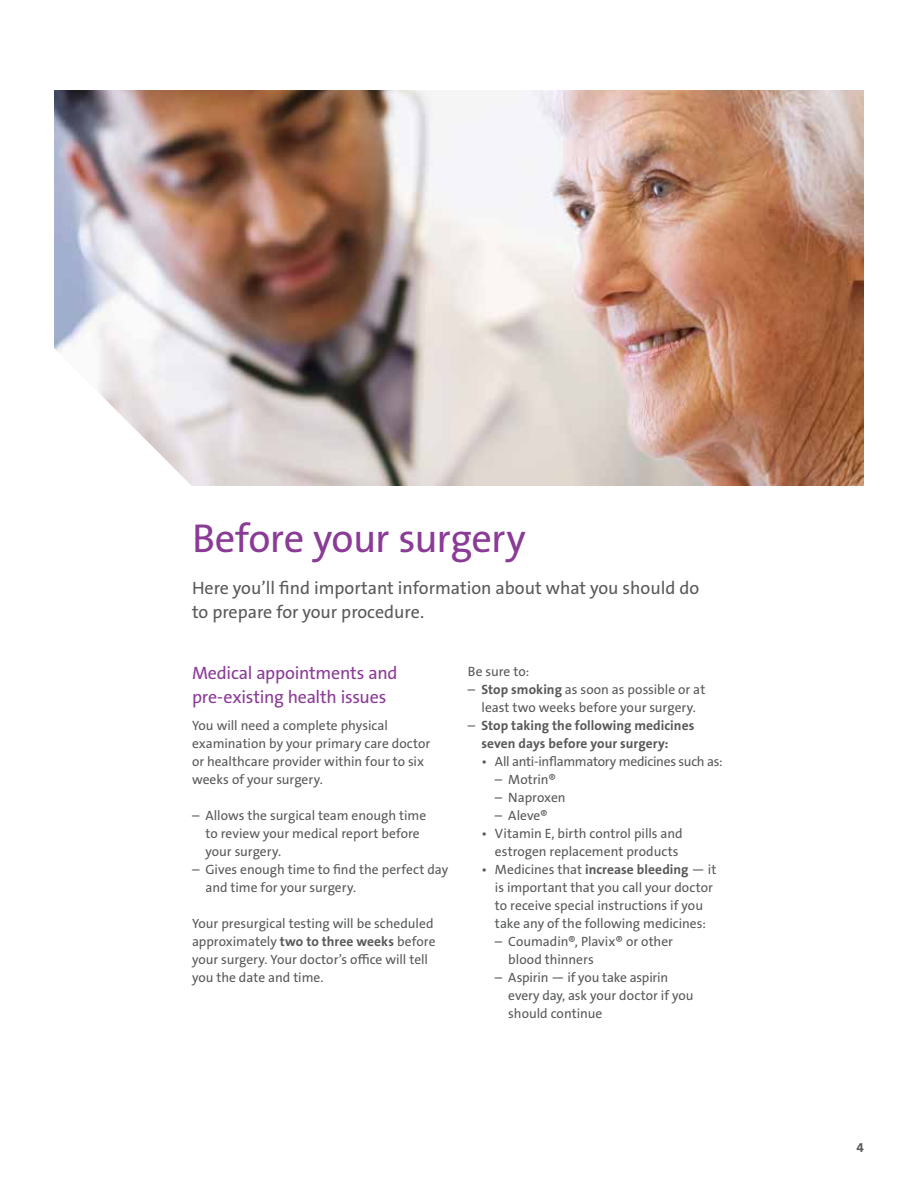
<style>
.page{position:relative;width:918px;height:1188px;background:#fff}
.page>*{position:absolute;margin:0;border:0;box-sizing:border-box;transform-origin:0 0}
.t1{font:40.5px "The Sans B W5 Plain";letter-spacing:-.02em;color:#8a3b96}
.t2{font:18px/24px "The Sans B W5 Plain";color:#58595b}
.t3{font:18px/24px "The Sans B W5 Plain";letter-spacing:-.015em;color:#8a3b96}
.t4{font:13.5px/18px "The Sans B W5 Plain";color:#58595b}
.t5{font:700 13.5px/18px "The Sans B W7";letter-spacing:.005em;color:#58595b}
.t6{font:13.5px "The Sans B W5 Plain";letter-spacing:-.025em;color:#58595b}
.s1{font-family:"The Sans B W7";font-weight:700}
.s2{font-family:"The Sans B W5 Plain";font-weight:400}
</style>
<div class="page">
<img style="left:54px;top:90px;width:810px;height:396px">
<h1 class="t1" style="left:192px;top:512px;width:335px">Before your surgery</h1>
<h2 class="t2" style="left:192px;top:576px;width:509px">Here you’ll find important information about what you should do to prepare for your procedure.</h2>
<h2 class="t3" style="left:192px;top:661px;width:207px">Medical appointments and pre-existing health issues</h2>
<p class="t4" style="left:192px;top:717px;width:240px">You will need a complete physical examination by your primary care doctor or healthcare provider within four to six weeks of your surgery.</p>
<p class="t4" style="left:206px;top:807px;width:222px;text-indent:-14px">– Allows the surgical team enough time to review your medical report before your surgery.</p>
<p class="t4" style="left:206px;top:861px;width:244px;text-indent:-14px">– Gives enough time to find the perfect day and time for your surgery.</p>
<p class="t4" style="left:192px;top:915px;width:245px">Your presurgical testing will be scheduled approximately <span class="s1">two to three weeks</span> before your surgery. Your doctor’s office will tell you the date and time.</p>
<p class="t4" style="left:468px;top:662px;width:63px">Be sure to:</p>
<p class="t4" style="left:468px;top:680px;width:239px;text-align:center">– <span class="s1">Stop smoking</span> as soon as possible or at least two weeks before your surgery.</p>
<p class="t5" style="left:481px;top:716px;width:214px;text-indent:-14px"><span class="s2">–</span> Stop taking the following medicines seven days before your surgery:</p>
<p class="t6" style="left:481px;top:753px;width:243px">• All anti-inflammatory medicines such as:</p>
<p class="t4" style="left:495px;top:770px;width:63px">– Motrin®</p>
<p class="t4" style="left:495px;top:788px;width:72px">– Naproxen</p>
<p class="t4" style="left:495px;top:806px;width:54px">– Aleve®</p>
<p class="t4" style="left:495px;top:824px;width:189px;text-indent:-14px">• Vitamin E, birth control pills and estrogen replacement products</p>
<p class="t4" style="left:495px;top:860px;width:223px;text-indent:-14px">• Medicines that <span class="s1">increase bleeding</span> — it is important that you call your doctor to receive special instructions if you take any of the following medicines:</p>
<p class="t4" style="left:508px;top:932px;width:166px;text-indent:-13px">– Coumadin®, Plavix® or other blood thinners</p>
<p class="t4" style="left:508px;top:968px;width:187px;text-indent:-13px">– Aspirin — if you take aspirin every day, ask your doctor if you should continue</p>
<p class="t5" style="left:857px;top:1139px;width:9px">4</p>
</div>
